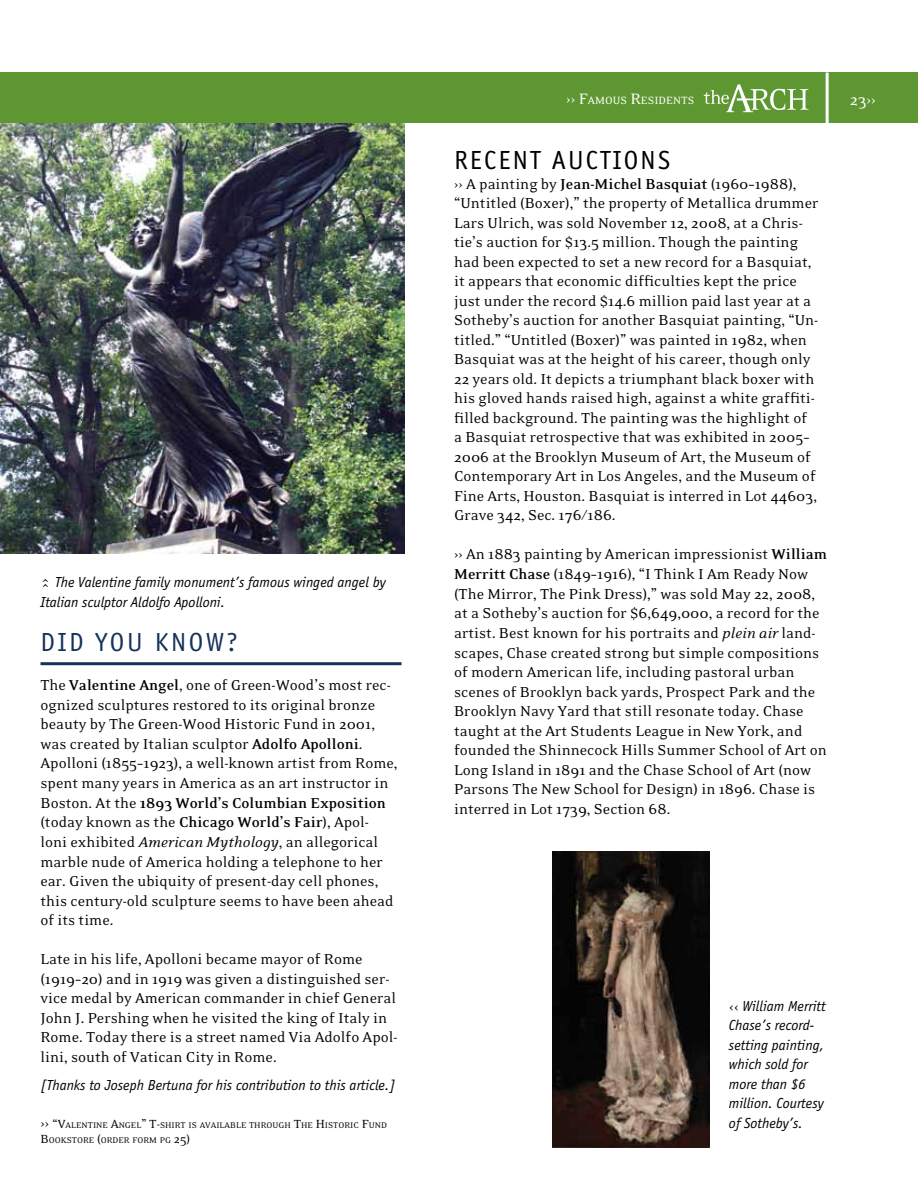
<style>
.page{position:relative;width:918px;height:1188px;background:#fff}
.page>*{position:absolute;margin:0;border:0;box-sizing:border-box;transform-origin:0 0}
.t1{font:27px "Officina Sans";letter-spacing:.08em;color:#000}
.t2{font:27px "Officina Sans";letter-spacing:.1em;color:#16325c}
.t3{font:18px "Eidetic Neo";color:#000}
.t4{font:18px "Eidetic Neo";color:#fff}
.t5{font:17.25px "Eidetic Neo";color:#fff}
.t6{font:16.5px/19.5px "Eidetic Neo";color:#000}
.t7{font:italic 15px/19.5px "Officina Sans";color:#000}
.t8{font:12.15px "Eidetic Neo";color:#fff}
.t9{font:9.45px/15px "Eidetic Neo";color:#000}
.s1{font-weight:700}
.s2{font-style:italic}
.s3{font-size:16.5px}
.s4{font-size:13.5px}
.s5{font-size:12.15px}
.s6{font-size:17.25px}
</style>
<div class="page">
<img style="left:0;top:123px;width:405px;height:430px">
<div style="left:0;top:73px;width:918px;height:50px;background:#5e9732"></div>
<hr style="left:826px;top:73px;width:3px;height:50px;background:#fff">
<svg style="left:704px;top:84px;width:105px;height:28px"></svg>
<img style="left:553px;top:851px;width:157px;height:296px">
<hr style="left:40px;top:662px;width:362px;height:3px;background:#16325c">
<p class="t7" style="left:41px;top:573px;width:347px;text-indent:15px">The Valentine family monument’s famous winged angel by<br>Italian sculptor Aldolfo Apolloni.</p>
<p class="t3" style="left:35px;top:588px;width:11px;rotate:-90deg">››</p>
<h1 class="t2" style="left:40px;top:627px;width:199px">DID YOU KN OW?</h1>
<p class="t6" style="left:40px;top:676px;width:359px">The <span class="s1">Valentine Angel</span>, one of Green-Wood’s most rec&shy;ognized sculptures restored to its original bronze beauty by The Green-Wood Historic Fund in 2001, was created by Italian sculptor <span class="s1">Adolfo Apolloni</span>.<br>Apolloni (1855–1923), a well-known artist from Rome, spent many years in America as an art instructor in Boston. At the <span class="s1">1893 World’s Columbian Exposition </span>(today known as the <span class="s1">Chicago World’s Fair</span>), Apol&shy;loni exhibited <span class="s2">American Mythology</span>, an allegorical marble nude of America holding a telephone to her ear. Given the ubiquity of present-day cell phones, this century-old sculpture seems to have been ahead of its time.</p>
<p class="t6" style="left:40px;top:950px;width:359px">Late in his life, Apolloni became mayor of Rome (1919–20) and in 1919 was given a distinguished ser&shy;vice medal by American commander in chief General John J. Pershing when he visited the king of Italy in Rome. Today there is a street named Via Adolfo Apol&shy;lini, south of Vatican City in Rome.</p>
<p class="t7" style="left:40px;top:1076px;width:357px">[Thanks to Joseph Bertuna for his contribution to this article.]</p>
<p class="t9" style="left:40px;top:1118px;width:348px"><span class="s3">››</span> <span class="s4">“V</span>ALENTINE <span class="s4">A</span>NGEL<span class="s4">” T-</span>SHIRT IS AVAILABLE THROUGH <span class="s4">T</span>HE <span class="s4">H</span>ISTORIC <span class="s4">F</span>UND<br><span class="s4">B</span>OOKSTORE <span class="s4">(</span>ORDER FORM PG <span class="s4">25)</span></p>
<p class="t5" style="left:537px;top:91px;width:76px">›› O<span class="s5">UT</span>›› <span class="s5">R</span>F<span class="s5">E CH</span></p>
<p class="t8" style="left:588px;top:95px;width:108px">AMOUS<span class="s6">&amp; RE</span>DUCATION</p>
<p class="t8" style="left:641px;top:95px;width:55px">ESIDENTS</p>
<p class="t4" style="left:850px;top:90px;width:28px">23››</p>
<h1 class="t1" style="left:454px;top:145px;width:218px">RECENT AUCTIONS</h1>
<p class="t6" style="left:454px;top:174px;width:366px">›› A painting by <span class="s1">Jean-Michel Basquiat</span> (1960–1988), “Untitled (Boxer),” the property of Metallica drummer Lars Ulrich, was sold November 12, 2008, at a Chris&shy;tie’s auction for $13.5 million. Though the painting had been expected to set a new record for a Basquiat, it appears that economic difficulties kept the price just under the record $14.6 million paid last year at a Sotheby’s auction for another Basquiat painting, “Un&shy;titled.” “Untitled (Boxer)” was painted in 1982, when Basquiat was at the height of his career, though only 22 years old. It depicts a triumphant black boxer with his gloved hands raised high, against a white graffiti&shy;filled background. The painting was the highlight of a Basquiat retrospective that was exhibited in 2005– 2006 at the Brooklyn Museum of Art, the Museum of Contemporary Art in Los Angeles, and the Museum of Fine Arts, Houston. Basquiat is interred in Lot 44603, Grave 342, Sec. 176/186.</p>
<p class="t6" style="left:454px;top:545px;width:375px">›› An 1883 painting by American impressionist <span class="s1">William Merritt Chase</span> (1849–1916), “I Think I Am Ready Now (The Mirror, The Pink Dress),” was sold May 22, 2008, at a Sotheby’s auction for $6,649,000, a record for the artist. Best known for his portraits and <span class="s2">plein air</span> land&shy;scapes, Chase created strong but simple compositions of modern American life, including pastoral urban scenes of Brooklyn back yards, Prospect Park and the Brooklyn Navy Yard that still resonate today. Chase taught at the Art Students League in New York, and founded the Shinnecock Hills Summer School of Art on Long Island in 1891 and the Chase School of Art (now Parsons The New School for Design) in 1896. Chase is interred in Lot 1739, Section 68.</p>
<p class="t7" style="left:729px;top:996px;width:98px;text-indent:14px">William Merritt<br>Chase’s record&shy;setting painting, which sold for more than $6 million. Courtesy of Sotheby’s.</p>
<p class="t3" style="left:739px;top:1018px;width:11px;rotate:-180deg">››</p>
</div>
